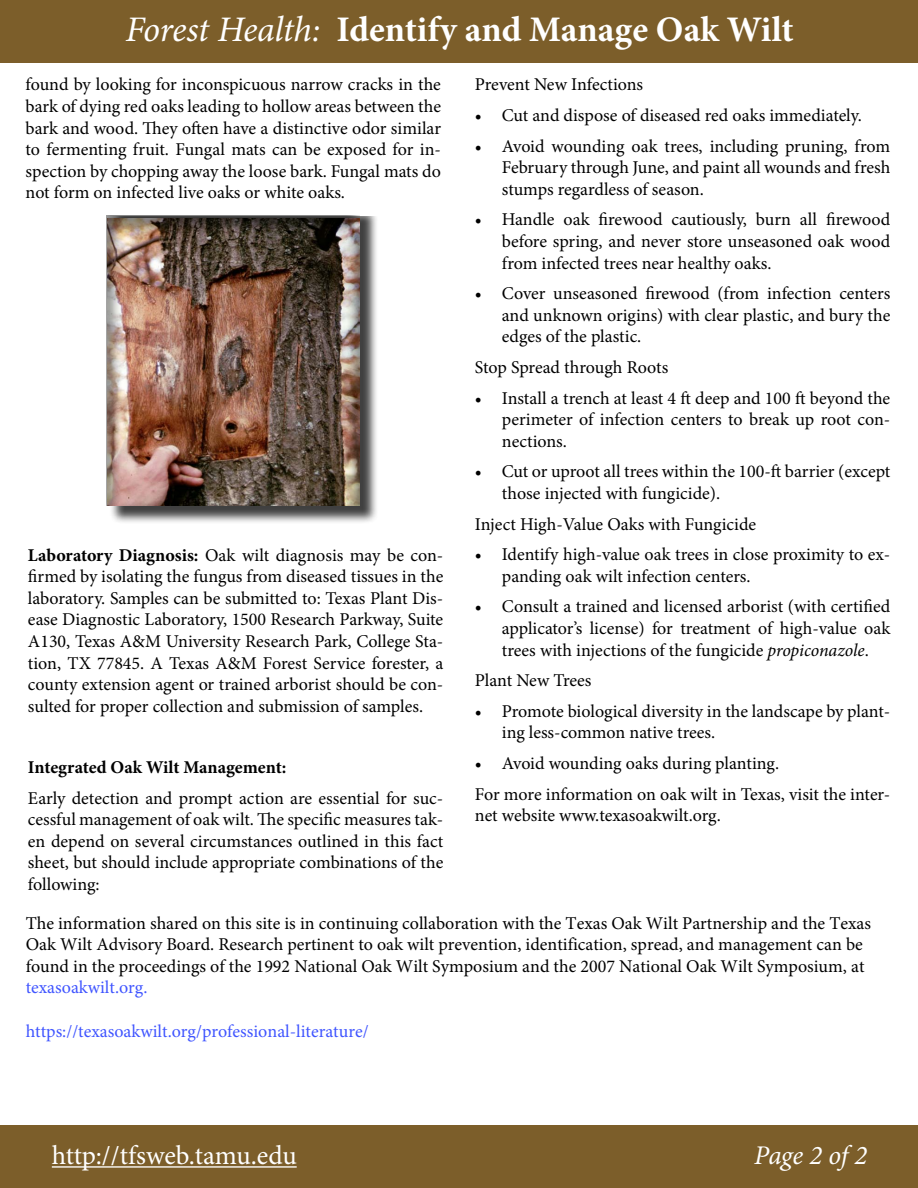
<style>
.page{position:relative;width:918px;height:1188px;background:#fff}
.page>*{position:absolute;margin:0;border:0;box-sizing:border-box;transform-origin:0 0}
.t1{font:700 36px "Minion Pro";color:#fff}
.t2{font:27px "Minion Pro";letter-spacing:-.01em;color:#fff}
.t3{font:italic 27px "Minion Pro";letter-spacing:-.015em;color:#fff}
.t4{font:18px/21.6px "Minion Pro";color:#000;text-align:justify}
.t5{font:18px "Minion Pro";color:#4055ff}
.t6{font:700 18px "Minion Pro";letter-spacing:-.005em;color:#000}
.s1{font-weight:400;font-style:italic}
.s2{font-style:italic}
.s3{font-weight:700}
</style>
<div class="page">
<div style="left:0;top:0;width:918px;height:62px;background:#7c5e2a"></div>
<div style="left:0;top:1126px;width:918px;height:62px;background:#7c5e2a"></div>
<hr style="left:52px;top:1166px;width:245px;height:2px;background:#fff">
<div style="left:109px;top:216px;width:270px;height:317px;background:#000;opacity:.75"></div>
<div style="left:94px;top:216px;width:279px;height:305px;background:#000;opacity:.5"></div>
<h1 class="t1" style="left:125px;top:4px;width:670px"><span class="s1">Forest Health:</span> Identify and Manage Oak Wilt</h1>
<p class="t4" style="left:475px;top:74px;width:170px">Prevent New Infections</p>
<p class="t4" style="left:475px;top:105px;width:388px">• Cut and dispose of diseased red oaks immediately.</p>
<p class="t4" style="left:502px;top:135px;width:390px;text-indent:-27px">• Avoid wounding oak trees, including pruning, from February through June, and paint all wounds and fresh stumps regardless of season.</p>
<p class="t4" style="left:502px;top:209px;width:390px;text-indent:-27px">• Handle oak firewood cautiously, burn all firewood before spring, and never store unseasoned oak wood from infected trees near healthy oaks.</p>
<p class="t4" style="left:502px;top:283px;width:390px;text-indent:-27px">• Cover unseasoned firewood (from infection centers and unknown origins) with clear plastic, and bury the edges of the plastic.</p>
<p class="t4" style="left:475px;top:357px;width:195px">Stop Spread through Roots</p>
<p class="t4" style="left:502px;top:387px;width:390px;text-indent:-27px">• Install a trench at least 4 ft deep and 100 ft beyond the perimeter of infection centers to break up root con&shy;nections.</p>
<p class="t4" style="left:502px;top:461px;width:390px;text-indent:-27px">• Cut or uproot all trees within the 100-ft barrier (except those injected with fungicide).</p>
<p class="t4" style="left:475px;top:513px;width:283px">Inject High-Value Oaks with Fungicide</p>
<p class="t4" style="left:502px;top:544px;width:390px;text-indent:-27px">• Identify high-value oak trees in close proximity to ex&shy;panding oak wilt infection centers.</p>
<p class="t4" style="left:502px;top:596px;width:390px;text-indent:-27px">• Consult a trained and licensed arborist (with certified applicator’s license) for treatment of high-value oak trees with injections of the fungicide <span class="s2">propiconazole</span>.</p>
<p class="t4" style="left:475px;top:670px;width:118px">Plant New Trees</p>
<p class="t4" style="left:502px;top:700px;width:390px;text-indent:-27px">• Promote biological diversity in the landscape by plant&shy;ing less-common native trees.</p>
<p class="t4" style="left:475px;top:748px;width:417px;line-height:30.6px">• Avoid wounding oaks during planting.<br>For more information on oak wilt in Texas, visit the inter-</p>
<p class="t4" style="left:475px;top:805px;width:248px">net website www.texasoakwilt.org.</p>
<p class="t4" style="left:26px;top:74px;width:417px">found by looking for inconspicuous narrow cracks in the bark of dying red oaks leading to hollow areas between the bark and wood. They often have a distinctive odor similar to fermenting fruit. Fungal mats can be exposed for in&shy;spection by chopping away the loose bark. Fungal mats do not form on infected live oaks or white oaks.</p>
<p class="t4" style="left:28px;top:544px;width:417px"><span class="s3">Laboratory Diagnosis:</span> Oak wilt diagnosis may be con&shy;firmed by isolating the fungus from diseased tissues in the laboratory. Samples can be submitted to: Texas Plant Dis&shy;ease Diagnostic Laboratory, 1500 Research Parkway, Suite A130, Texas A&amp;M University Research Park, College Sta&shy;tion, TX 77845. A Texas A&amp;M Forest Service forester, a county extension agent or trained arborist should be con&shy;sulted for proper collection and submission of samples.</p>
<p class="t6" style="left:28px;top:755px;width:260px">Integrated Oak Wilt Management:</p>
<p class="t4" style="left:28px;top:787px;width:417px">Early detection and prompt action are essential for suc&shy;cessful management of oak wilt. The specific measures tak&shy;en depend on several circumstances outlined in this fact sheet, but should include appropriate combinations of the following:</p>
<p class="t4" style="left:26px;top:912px;width:847px;text-align:left">The information shared on this site is in continuing collaboration with the Texas Oak Wilt Partnership and the Texas<br>Oak Wilt Advisory Board. Research pertinent to oak wilt prevention, identification, spread, and management can be found in the proceedings of the 1992 National Oak Wilt Symposium and the 2007 National Oak Wilt Symposium, at</p>
<p class="t5" style="left:26px;top:976px;width:123px">texasoakwilt.org.</p>
<p class="t5" style="left:26px;top:1019px;width:344px">https://texasoakwilt.org/professional-literature/</p>
<h2 class="t2" style="left:52px;top:1138px;width:246px">http://tfsweb.tamu.edu</h2>
<h2 class="t3" style="left:754px;top:1137px;width:115px">Page 2 of 2</h2>
</div>
